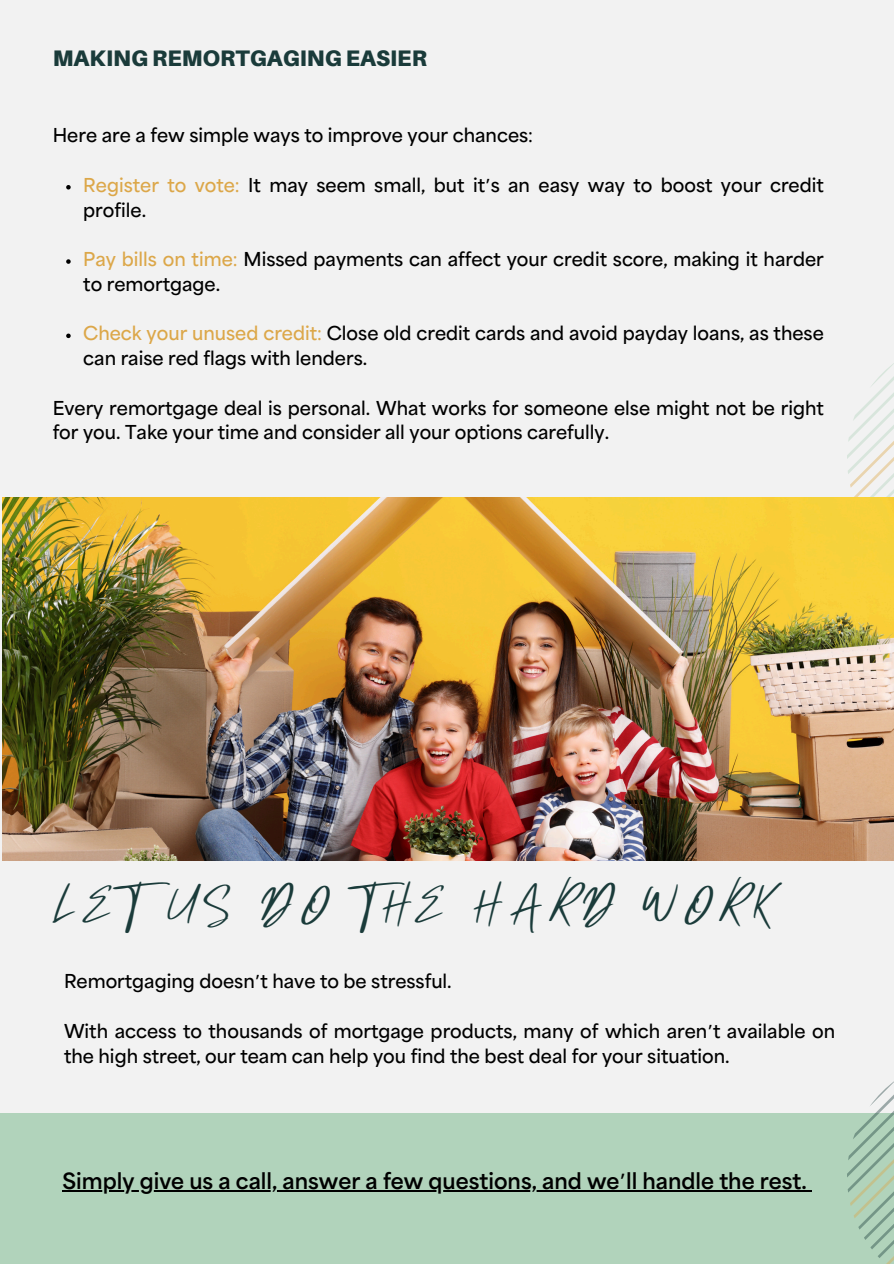
<style>
.page{position:relative;width:894px;height:1264px;background:#fff}
.page>*{position:absolute;margin:0;border:0;box-sizing:border-box;transform-origin:0 0}
.t1{font:34.5px "Mistrully";letter-spacing:.25em;color:#1a3b3a}
.t2{font:900 22.5px "Aileron";color:#1a3b3a}
.t3{font:800 21px "Area Normal Trial";color:#000}
.t4{font:700 18px/24.8px "Area Normal Trial";color:#000}
.s1{font-family:"Noto Sans";font-weight:400}
.s2{color:#dca749}
.s3{font-family:"Noto Sans";font-weight:400;color:#dca749}
.s4{font-family:"Noto Sans Gurmukhi";font-weight:400}
</style>
<div class="page">
<div style="left:0;top:0;width:893px;height:1263px;background:#f2f2f2"></div>
<div style="left:0;top:1113px;width:893px;height:150px;background:#b1d3bb"></div>
<svg style="left:847px;top:364px;width:46px;height:133px"></svg>
<svg style="left:847px;top:1082px;width:46px;height:181px"></svg>
<img style="left:3px;top:497px;width:890px;height:363px">
<svg style="left:66px;top:185px;width:5px;height:4px"></svg>
<svg style="left:66px;top:259px;width:5px;height:5px"></svg>
<svg style="left:66px;top:333px;width:5px;height:5px"></svg>
<hr style="left:63px;top:1190px;width:743px;height:1px;background:#000">
<h4 class="t2" style="left:53px;top:44px;width:376px">MAKING REMORTGAGING EASIER</h4>
<p class="t4" style="left:53px;top:125px;width:482px">Here are a few simple ways to improve your chances<span class="s1">:</span></p>
<p class="t4" style="left:83px;top:174px;width:741px"><span class="s2">Register to vote</span><span class="s3">:</span> It may seem small, but it<span class="s4">’</span>s an easy way to boost your credit profile.</p>
<p class="t4" style="left:83px;top:248px;width:741px"><span class="s2">Pay bills on time</span><span class="s3">:</span> Missed payments can affect your credit score, making it harder to remortgage.</p>
<h4 class="t4" style="left:83px;top:323px;width:741px"><span class="s2">Check your unused credit</span><span class="s3">:</span> Close old credit cards and avoid payday loans, as these can raise red flags with lenders.</h4>
<p class="t4" style="left:53px;top:397px;width:772px">Every remortgage deal is personal. What works for someone else might not be right for you. Take your time and consider all your options carefully.</p>
<h4 class="t1" style="left:54px;top:878px;width:718px">LETUS DO THE HARD WORK</h4>
<p class="t4" style="left:64px;top:970px;width:389px">Remortgaging doesn<span class="s4">’</span>t have to be stressful.</p>
<h1 class="t4" style="left:64px;top:1020px;width:772px">With access to thousands of mortgage products, many of which aren<span class="s4">’</span>t available on the high street, our team can help you find the best deal for your situation.</h1>
<h4 class="t3" style="left:63px;top:1172px;width:745px">Simply give us a call, answer a few questions, and we<span class="s4">’</span>ll handle the rest.</h4>
</div>
